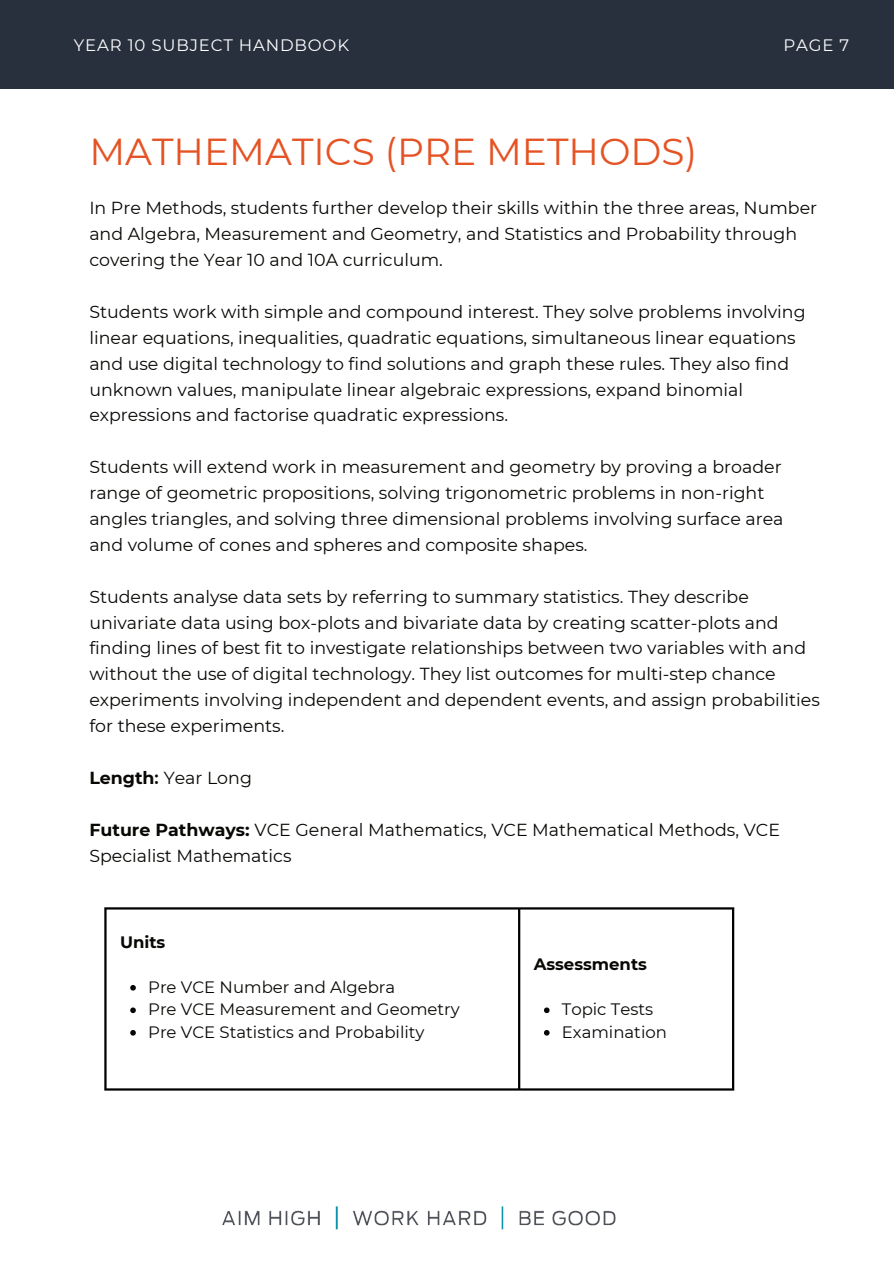
<style>
.page{position:relative;width:894px;height:1264px;background:#fff}
.page>*{position:absolute;margin:0;border:0;box-sizing:border-box;transform-origin:0 0}
.t1{font:37.5px "Montserrat";color:#e55324}
.t2{font:17.4px/25.8px "Montserrat";color:#080704}
.t3{font:16.5px/22.5px "Montserrat";color:#080704}
.t4{font:16.5px "Montserrat";letter-spacing:.05em;color:#fff}
.t5{font:700 16.5px "Montserrat";color:#080704}
.s1{font-weight:700}
.s2{font-weight:600}
</style>
<div class="page">
<div style="left:0;top:0;width:893px;height:89px;background:#28303e"></div>
<img style="left:222px;top:1206px;width:394px;height:24px">
<svg style="left:130px;top:985px;width:6px;height:5px"></svg>
<svg style="left:130px;top:1007px;width:6px;height:6px"></svg>
<svg style="left:130px;top:1030px;width:6px;height:5px"></svg>
<svg style="left:544px;top:1007px;width:5px;height:6px"></svg>
<svg style="left:544px;top:1030px;width:5px;height:5px"></svg>
<hr style="left:104px;top:909px;width:2px;height:179px;background:#000">
<hr style="left:518px;top:909px;width:2px;height:179px;background:#000">
<hr style="left:731px;top:909px;width:3px;height:179px;background:#000">
<hr style="left:104px;top:907px;width:630px;height:2px;background:#000">
<hr style="left:104px;top:1088px;width:630px;height:2px;background:#000">
<p class="t4" style="left:74px;top:34px;width:276px">YEAR 10 SUBJECT HANDBOOK</p>
<p class="t4" style="left:783px;top:34px;width:67px">PAGE 7</p>
<h1 class="t1" style="left:89px;top:126px;width:609px">MATHEMATICS (PRE METHODS)</h1>
<p class="t2" style="left:89px;top:195px;width:729px">In Pre Methods, students further develop their skills within the three areas, Number and Algebra, Measurement and Geometry, and Statistics and Probability through covering the Year 10 and 10A curriculum.</p>
<p class="t2" style="left:89px;top:298px;width:717px">Students work with simple and compound interest. They solve problems involving linear equations, inequalities, quadratic equations, simultaneous linear equations and use digital technology to find solutions and graph these rules. They also find unknown values, manipulate linear algebraic expressions, expand binomial expressions and factorise quadratic expressions.</p>
<p class="t2" style="left:89px;top:453px;width:695px">Students will extend work in measurement and geometry by proving a broader range of geometric propositions, solving trigonometric problems in non-right angles triangles, and solving three dimensional problems involving surface area and volume of cones and spheres and composite shapes.</p>
<p class="t2" style="left:89px;top:583px;width:731px">Students analyse data sets by referring to summary statistics. They describe univariate data using box-plots and bivariate data by creating scatter-plots and finding lines of best fit to investigate relationships between two variables with and without the use of digital technology. They list outcomes for multi-step chance experiments involving independent and dependent events, and assign probabilities for these experiments.</p>
<p class="t2" style="left:89px;top:764px;width:164px"><span class="s1">Length</span><span class="s2">:</span> Year Long</p>
<p class="t2" style="left:89px;top:816px;width:692px"><span class="s1">Future Pathways:</span> VCE General Mathematics, VCE Mathematical Methods, VCE<br>Specialist Mathematics</p>
<p class="t5" style="left:120px;top:930px;width:47px">Units</p>
<p class="t3" style="left:148px;top:975px;width:313px">Pre VCE Number and Algebra<br>Pre VCE Measurement and Geometry<br>Pre VCE Statistics and Probability</p>
<p class="t5" style="left:533px;top:952px;width:115px">Assessments</p>
<p class="t3" style="left:561px;top:997px;width:107px">Topic Tests<br>Examination</p>
</div>
